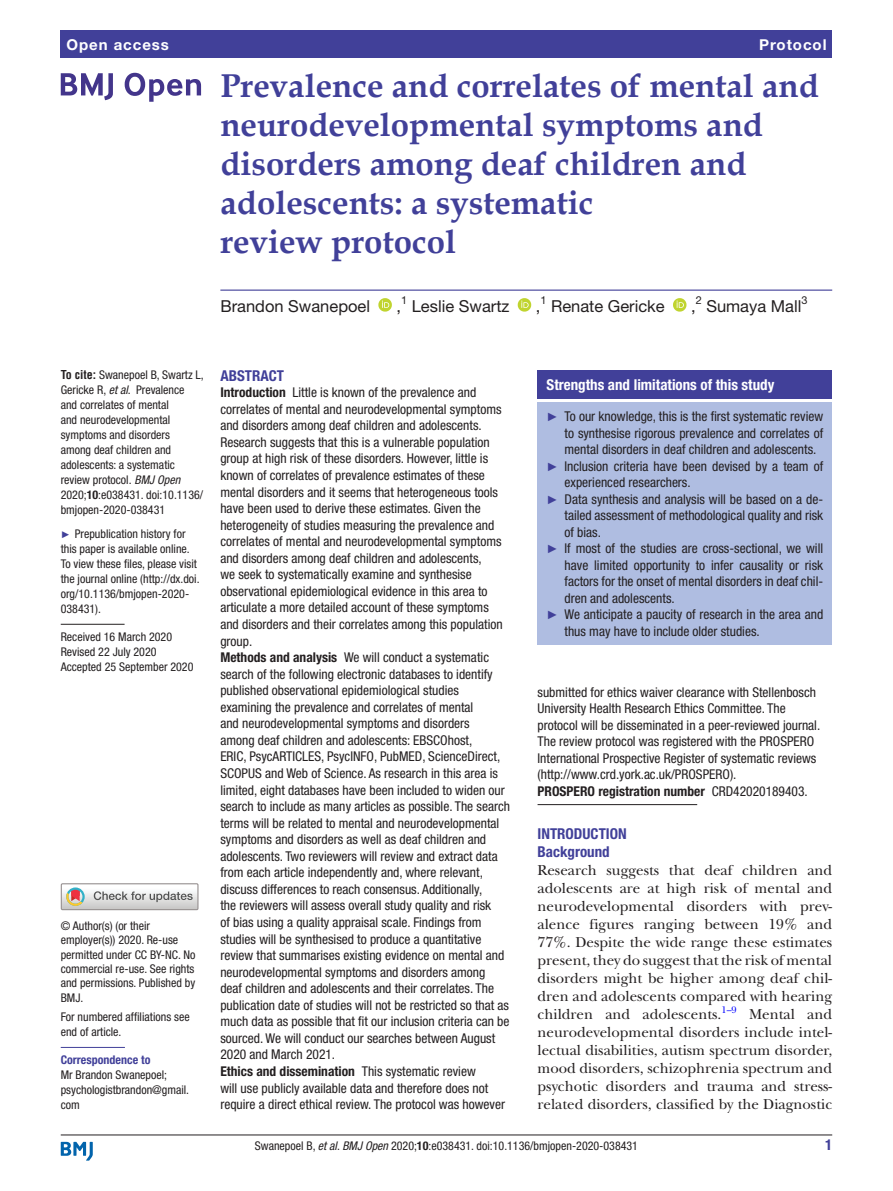
<style>
.page{position:relative;width:893px;height:1191px;background:#fff}
.page>*{position:absolute;margin:0;border:0;box-sizing:border-box;transform-origin:0 0}
.t1{font:700 33px/39px "Book Antiqua";color:#414099}
.t2{font:16.5px "Helvetica Neue LT Std";color:#231f20}
.t3{font:15px/18px "New Baskerville";color:#231f20;text-align:justify}
.t4{font:700 condensed 15px "Helvetica Neue LT Std";color:#fff}
.t5{font:700 condensed 15px/18px "Helvetica Neue LT Std";color:#414099}
.t6{font:700 15px "Helvetica Neue LT Std";letter-spacing:.065em;color:#fff}
.t7{font:condensed 13.5px/16.5px "Helvetica Neue LT Std";color:#231f20}
.t8{font:condensed 12px/15px "Helvetica Neue LT Std";color:#231f20}
.t9{font:700 condensed 12px "Helvetica Neue LT Std";color:#414099}
.t10{font:10.95px "Helvetica Neue LT Std";color:#231f20}
.s1{font-family:"Helvetica LT Std";font-weight:700}
.s2{font-style:italic}
.s3{font-weight:700}
.s4{font-family:"Arial";font-stretch:normal;font-size:9.75px;color:#414099}
.s5{font-family:"Arial";font-stretch:normal;font-size:12px;color:#414099}
</style>
<div class="page">
<hr style="left:61px;top:1134px;width:771px;height:1px;background:#231f20">
<svg style="left:61px;top:1141px;width:32px;height:19px"></svg>
<div style="left:61px;top:31px;width:771px;height:27px;background:#414099"></div>
<hr style="left:220px;top:289px;width:612px;height:2px;background:#414099">
<svg style="left:378px;top:298px;width:14px;height:14px"></svg>
<svg style="left:518px;top:298px;width:13px;height:14px"></svg>
<svg style="left:673px;top:298px;width:13px;height:14px"></svg>
<hr style="left:61px;top:624px;width:64px;height:1px;background:#231f20">
<hr style="left:61px;top:1047px;width:64px;height:1px;background:#414099">
<svg style="left:61px;top:73px;width:52px;height:27px"></svg>
<svg style="left:125px;top:73px;width:76px;height:29px"></svg>
<div style="left:61px;top:883px;width:138px;height:27px;border:1px solid #969090"></div>
<svg style="left:61px;top:883px;width:137px;height:26px"></svg>
<hr style="left:538px;top:804px;width:159px;height:1px;background:#231f20">
<div style="left:538px;top:370px;width:294px;height:29px;background:#414099"></div>
<div style="left:538px;top:403px;width:294px;height:242px;background:#afbde1"></div>
<p class="t6" style="left:66px;top:35px;width:104px">Open access</p>
<p class="t6" style="left:759px;top:35px;width:69px">Protocol</p>
<h1 class="t1" style="left:220px;top:66px;width:600px">Prevalence and correlates of mental and neurodevelopmental symptoms and disorders among deaf children and adolescents: a systematic<br>review protocol</h1>
<p class="t2" style="left:220px;top:296px;width:151px">Brandon Swanepoel</p>
<p class="t2" style="left:396px;top:296px;width:6px">,</p>
<p class="t10" style="left:401px;top:294px;width:8px">1</p>
<p class="t2" style="left:412px;top:296px;width:99px">Leslie Swartz</p>
<p class="t10" style="left:540px;top:294px;width:8px">1</p>
<p class="t2" style="left:551px;top:296px;width:115px">Renate Gericke</p>
<p class="t10" style="left:696px;top:294px;width:8px">2</p>
<p class="t2" style="left:706px;top:296px;width:97px">Sumaya Mall</p>
<p class="t10" style="left:801px;top:294px;width:8px">3</p>
<p class="t2" style="left:536px;top:296px;width:6px">,</p>
<p class="t2" style="left:691px;top:296px;width:6px">,</p>
<p class="t8" style="left:61px;top:367px;width:145px"><span class="s1">To cite:</span> Swanepoel B, Swartz L,<br>Gericke R, <span class="s2">et al</span>. Prevalence and correlates of mental<br>and neurodevelopmental symptoms and disorders<br>among deaf children and adolescents: a systematic review protocol. <span class="s2">BMJ Open<br></span>2020;<span class="s3">10</span>:e038431. doi:10.1136/ bmjopen-2020-038431</p>
<p class="t8" style="left:61px;top:526px;width:140px"><span class="s4">►</span> Prepublication history for this paper is available online.<br>To view these files, please visit the journal online (http://dx.doi. org/10.1136/bmjopen-2020-<br>038431).</p>
<p class="t8" style="left:61px;top:629px;width:134px">Received 16 March 2020<br>Revised 22 July 2020<br>Accepted 25 September 2020</p>
<p class="t8" style="left:61px;top:918px;width:136px;line-height:14.4px">© Author(s) (or their employer(s)) 2020. Re-use permitted under CC BY-NC. No commercial re-use. See rights and permissions. Published by<br>BMJ.</p>
<p class="t8" style="left:61px;top:1009px;width:130px">For numbered affiliations see end of article.</p>
<p class="t9" style="left:61px;top:1052px;width:91px">Correspondence to</p>
<p class="t8" style="left:61px;top:1067px;width:130px">Mr Brandon Swanepoel; psychologistbrandon@gmail. com</p>
<p class="t5" style="left:220px;top:366px;width:65px">ABSTRACT</p>
<p class="t7" style="left:220px;top:384px;width:291px"><span class="s3">Introduction</span> Little is known of the prevalence and correlates of mental and neurodevelopmental symptoms and disorders among deaf children and adolescents.<br>Research suggests that this is a vulnerable population group at high risk of these disorders. However, little is known of correlates of prevalence estimates of these mental disorders and it seems that heterogeneous tools have been used to derive these estimates. Given the heterogeneity of studies measuring the prevalence and correlates of mental and neurodevelopmental symptoms and disorders among deaf children and adolescents,<br>we seek to systematically examine and synthesise observational epidemiological evidence in this area to articulate a more detailed account of these symptoms and disorders and their correlates among this population group.<br><span class="s3">Methods and analysis</span> We will conduct a systematic search of the following electronic databases to identify published observational epidemiological studies examining the prevalence and correlates of mental<br>and neurodevelopmental symptoms and disorders<br>among deaf children and adolescents: EBSCOhost,<br>ERIC, PsycARTICLES, PsycINFO, PubMED, ScienceDirect, SCOPUS and Web of Science. As research in this area is limited, eight databases have been included to widen our search to include as many articles as possible. The search terms will be related to mental and neurodevelopmental symptoms and disorders as well as deaf children and adolescents. Two reviewers will review and extract data from each article independently and, where relevant, discuss differences to reach consensus. Additionally,<br>the reviewers will assess overall study quality and risk<br>of bias using a quality appraisal scale. Findings from studies will be synthesised to produce a quantitative review that summarises existing evidence on mental and neurodevelopmental symptoms and disorders among deaf children and adolescents and their correlates. The publication date of studies will not be restricted so that as much data as possible that fit our inclusion criteria can be sourced. We will conduct our searches between August 2020 and March 2021.<br><span class="s3">Ethics and dissemination</span> This systematic review<br>will use publicly available data and therefore does not require a direct ethical review. The protocol was however</p>
<p class="t4" style="left:547px;top:375px;width:229px">Strengths and limitations of this study</p>
<p class="t7" style="left:547px;top:408px;width:278px"><span class="s5">►</span> To our knowledge, this is the first systematic review</p>
<p class="t7" style="left:565px;top:425px;width:260px">to synthesise rigorous prevalence and correlates of</p>
<p class="t7" style="left:565px;top:441px;width:253px">mental disorders in deaf children and adolescents.</p>
<p class="t7" style="left:547px;top:458px;width:278px"><span class="s5">►</span> Inclusion criteria have been devised by a team of</p>
<p class="t7" style="left:565px;top:474px;width:128px">experienced researchers.</p>
<p class="t7" style="left:547px;top:491px;width:278px"><span class="s5">►</span> Data synthesis and analysis will be based on a de-</p>
<p class="t7" style="left:565px;top:507px;width:260px">tailed assessment of methodological quality and risk</p>
<p class="t7" style="left:565px;top:524px;width:38px">of bias.</p>
<p class="t7" style="left:547px;top:540px;width:278px"><span class="s5">►</span> If most of the studies are cross-sectional, we will</p>
<p class="t7" style="left:565px;top:557px;width:260px">have limited opportunity to infer causality or risk</p>
<p class="t7" style="left:565px;top:573px;width:260px">factors for the onset of mental disorders in deaf chil-</p>
<p class="t7" style="left:565px;top:590px;width:112px">dren and adolescents.</p>
<p class="t7" style="left:547px;top:606px;width:278px"><span class="s5">►</span> We anticipate a paucity of research in the area and</p>
<p class="t7" style="left:565px;top:623px;width:197px">thus may have to include older studies.</p>
<p class="t7" style="left:538px;top:683px;width:284px">submitted for ethics waiver clearance with Stellenbosch University Health Research Ethics Committee. The protocol will be disseminated in a peer-reviewed journal.<br>The review protocol was registered with the PROSPERO International Prospective Register of systematic reviews (http://www.crd.york.ac.uk/PROSPERO).<br><span class="s3">PROSPERO registration number</span> CRD42020189403.</p>
<p class="t5" style="left:538px;top:824px;width:91px">INTRODUCTION<br>Background</p>
<p class="t3" style="left:538px;top:861px;width:296px">Research suggests that deaf children and adolescents are at high risk of mental and neurodevelopmental disorders with prev&shy;alence figures ranging between 19% and 77%. Despite the wide range these estimates present, they do suggest that the risk of mental disorders might be higher among deaf chil&shy;dren and adolescents compared with hearing children and adolescents.<sup>1–9</sup></p>
<p class="t3" style="left:538px;top:1005px;width:296px;text-indent:212px">Mental and neurodevelopmental disorders include intel&shy;lectual disabilities, autism spectrum disorder, mood disorders, schizophrenia spectrum and psychotic disorders and trauma and stress&shy;related disorders, classified by the Diagnostic</p>
<p class="t8" style="left:255px;top:1137px;width:385px">Swanepoel B, <span class="s2">et al</span>. <span class="s2">BMJ Open</span> 2020;<span class="s3">10</span>:e038431. doi:10.1136/bmjopen-2020-038431</p>
<p class="t5" style="left:825px;top:1135px;width:9px">1</p>
</div>
